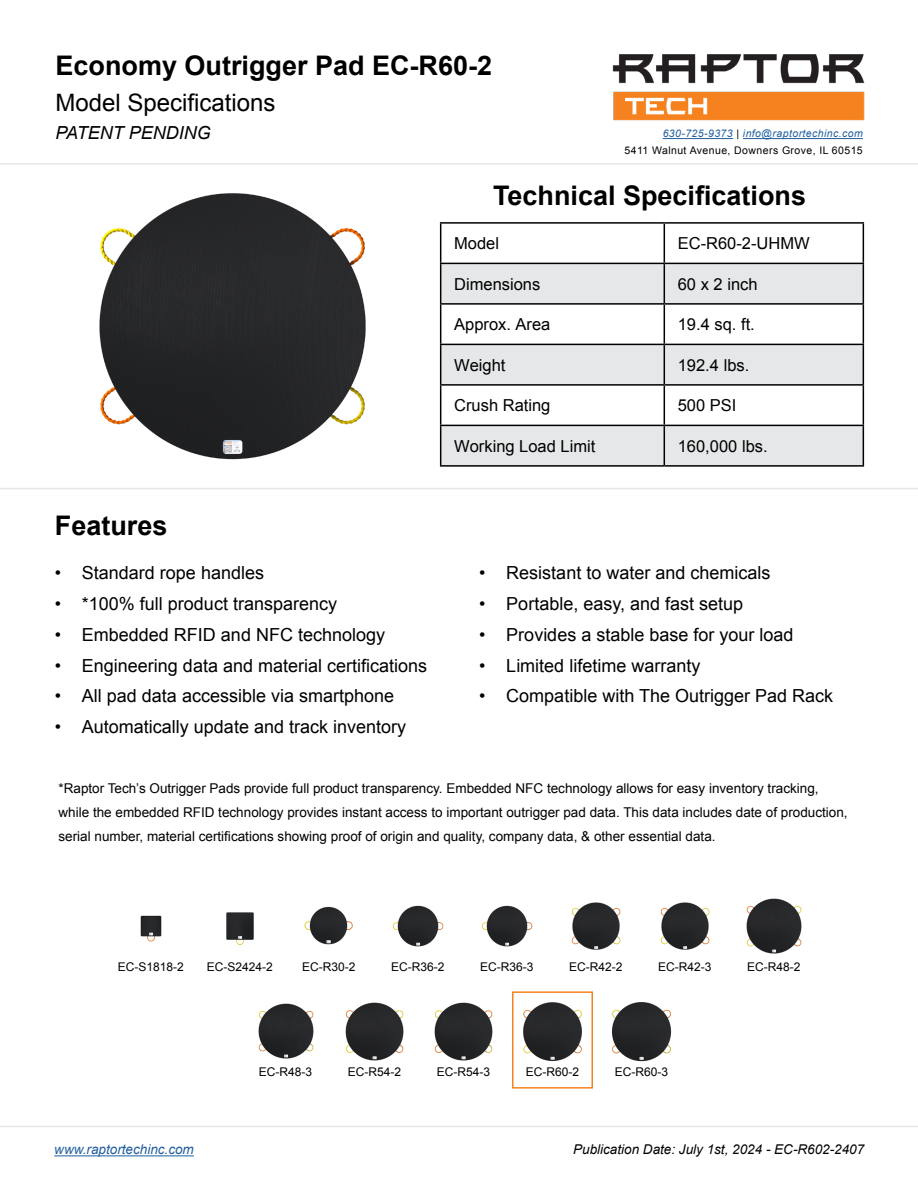
<style>
.page{position:relative;width:918px;height:1188px;background:#fff}
.page>*{position:absolute;margin:0;border:0;box-sizing:border-box;transform-origin:0 0}
.t1{font:700 27px "Arial";color:#000}
.t2{font:24px "Arial";color:#000}
.t3{font:18px "Arial";color:#000}
.t4{font:italic 18px "Arial";color:#000}
.t5{font:16.5px "Arial";color:#000}
.t6{font:13.5px/24px "Arial";color:#000}
.t7{font:italic 13.5px "Arial";color:#000}
.t8{font:italic 13.5px "Arial";color:#215e9e}
.t9{font:12px "Arial";color:#000}
.t10{font:10.5px/16.5px "Arial";letter-spacing:.04em;color:#000;text-align:right}
.s1{font-style:italic;color:#215e9e}
.s2{font-style:italic}
</style>
<div class="page">
<img style="left:612px;top:55px;width:252px;height:66px">
<svg style="left:441px;top:224px;width:422px;height:39px"></svg>
<svg style="left:441px;top:264px;width:422px;height:201px;fill:#e6e7e8"></svg>
<hr style="left:440px;top:222px;width:224px;height:2px;background:#000">
<hr style="left:440px;top:224px;width:1px;height:39px;background:#000">
<hr style="left:664px;top:222px;width:200px;height:2px;background:#000">
<hr style="left:664px;top:224px;width:1px;height:39px;background:#000">
<hr style="left:863px;top:224px;width:1px;height:39px;background:#000">
<hr style="left:440px;top:263px;width:224px;height:1px;background:#000">
<hr style="left:440px;top:264px;width:1px;height:39px;background:#000">
<hr style="left:664px;top:263px;width:200px;height:1px;background:#000">
<hr style="left:664px;top:264px;width:1px;height:39px;background:#000">
<hr style="left:863px;top:264px;width:1px;height:39px;background:#000">
<hr style="left:440px;top:303px;width:224px;height:2px;background:#000">
<hr style="left:440px;top:305px;width:1px;height:39px;background:#000">
<hr style="left:664px;top:303px;width:200px;height:2px;background:#000">
<hr style="left:664px;top:305px;width:1px;height:39px;background:#000">
<hr style="left:863px;top:305px;width:1px;height:39px;background:#000">
<hr style="left:440px;top:344px;width:224px;height:1px;background:#000">
<hr style="left:440px;top:345px;width:1px;height:39px;background:#000">
<hr style="left:664px;top:344px;width:200px;height:1px;background:#000">
<hr style="left:664px;top:345px;width:1px;height:39px;background:#000">
<hr style="left:863px;top:345px;width:1px;height:39px;background:#000">
<hr style="left:440px;top:384px;width:224px;height:2px;background:#000">
<hr style="left:440px;top:386px;width:1px;height:39px;background:#000">
<hr style="left:664px;top:384px;width:200px;height:2px;background:#000">
<hr style="left:664px;top:386px;width:1px;height:39px;background:#000">
<hr style="left:863px;top:386px;width:1px;height:39px;background:#000">
<hr style="left:440px;top:425px;width:224px;height:1px;background:#000">
<hr style="left:440px;top:426px;width:1px;height:39px;background:#000">
<hr style="left:664px;top:425px;width:200px;height:1px;background:#000">
<hr style="left:664px;top:426px;width:1px;height:39px;background:#000">
<hr style="left:863px;top:426px;width:1px;height:39px;background:#000">
<hr style="left:440px;top:465px;width:224px;height:2px;background:#000">
<hr style="left:664px;top:465px;width:200px;height:2px;background:#000">
<hr style="left:0;top:163px;width:918px;height:2px;background:#e6e7e8">
<hr style="left:0;top:488px;width:918px;height:1px;background:#e6e7e8">
<img style="left:99px;top:193px;width:267px;height:267px">
<img style="left:140px;top:915px;width:22px;height:27px">
<img style="left:226px;top:912px;width:28px;height:34px">
<img style="left:304px;top:906px;width:49px;height:39px">
<img style="left:392px;top:905px;width:52px;height:42px">
<img style="left:481px;top:905px;width:52px;height:42px">
<img style="left:571px;top:902px;width:50px;height:48px">
<img style="left:660px;top:902px;width:50px;height:48px">
<img style="left:746px;top:898px;width:56px;height:56px">
<img style="left:258px;top:1003px;width:56px;height:56px">
<hr style="left:0;top:1126px;width:918px;height:1px;background:#e6e7e8">
<img style="left:345px;top:1002px;width:59px;height:59px">
<img style="left:434px;top:1002px;width:59px;height:59px">
<img style="left:523px;top:1002px;width:59px;height:59px">
<img style="left:612px;top:1002px;width:60px;height:60px">
<div style="left:512px;top:991px;width:81px;height:98px;border:2px solid #f58220"></div>
<hr style="left:663px;top:138px;width:70px;height:1px;background:#215e9e">
<hr style="left:743px;top:138px;width:120px;height:1px;background:#215e9e">
<hr style="left:54px;top:1155px;width:140px;height:1px;background:#215e9e">
<h1 class="t1" style="left:56px;top:48px;width:438px">Economy Outrigger Pad EC-R60-2</h1>
<h2 class="t2" style="left:56px;top:87px;width:222px">Model Specifications</h2>
<p class="t4" style="left:56px;top:121px;width:157px">PATENT PENDING</p>
<p class="t10" style="left:625px;top:126px;width:240px"><span class="s1">630-725-9373</span> <span class="s2">|</span> <span class="s1">info@raptortechinc.com<br></span>5411 Walnut Avenue, Downers Grove, IL 60515</p>
<h1 class="t1" style="left:493px;top:178px;width:315px">Technical Specifications</h1>
<h1 class="t1" style="left:55px;top:508px;width:114px">Features</h1>
<p class="t3" style="left:55px;top:561px;width:211px">• Standard rope handles</p>
<p class="t3" style="left:55px;top:592px;width:284px">• *100% full product transparency</p>
<p class="t3" style="left:55px;top:623px;width:332px">• Embedded RFID and NFC technology</p>
<p class="t3" style="left:55px;top:654px;width:374px">• Engineering data and material certifications</p>
<p class="t3" style="left:55px;top:684px;width:341px">• All pad data accessible via smartphone</p>
<p class="t3" style="left:55px;top:715px;width:353px">• Automatically update and track inventory</p>
<p class="t5" style="left:454px;top:233px;width:46px">Model</p>
<p class="t5" style="left:678px;top:233px;width:133px">EC-R60-2-UHMW</p>
<p class="t5" style="left:454px;top:273px;width:88px">Dimensions</p>
<p class="t5" style="left:678px;top:273px;width:81px">60 x 2 inch</p>
<p class="t5" style="left:454px;top:314px;width:98px">Approx. Area</p>
<p class="t5" style="left:678px;top:314px;width:79px">19.4 sq. ft.</p>
<p class="t5" style="left:454px;top:354px;width:53px">Weight</p>
<p class="t5" style="left:678px;top:354px;width:73px">192.4 lbs.</p>
<p class="t5" style="left:454px;top:395px;width:98px">Crush Rating</p>
<p class="t5" style="left:678px;top:395px;width:60px">500 PSI</p>
<p class="t5" style="left:454px;top:435px;width:143px">Working Load Limit</p>
<p class="t5" style="left:678px;top:435px;width:91px">160,000 lbs.</p>
<p class="t3" style="left:479px;top:561px;width:293px">• Resistant to water and chemicals</p>
<p class="t3" style="left:479px;top:592px;width:265px">• Portable, easy, and fast setup</p>
<p class="t3" style="left:479px;top:623px;width:316px">• Provides a stable base for your load</p>
<p class="t3" style="left:479px;top:653px;width:223px">• Limited lifetime warranty</p>
<p class="t3" style="left:479px;top:684px;width:355px">• Compatible with The Outrigger Pad Rack</p>
<p class="t6" style="left:59px;top:776px;width:791px">*Raptor Tech’s Outrigger Pads provide full product transparency. Embedded NFC technology allows for easy inventory tracking, while the embedded RFID technology provides instant access to important outrigger pad data. This data includes date of production, serial number, material certifications showing proof of origin and quality, company data, &amp; other essential data.</p>
<p class="t9" style="left:118px;top:959px;width:68px">EC-S1818-2</p>
<p class="t9" style="left:207px;top:959px;width:68px">EC-S2424-2</p>
<p class="t9" style="left:302px;top:959px;width:55px">EC-R30-2</p>
<p class="t9" style="left:391px;top:959px;width:55px">EC-R36-2</p>
<p class="t9" style="left:480px;top:959px;width:55px">EC-R36-3</p>
<p class="t9" style="left:569px;top:959px;width:55px">EC-R42-2</p>
<p class="t9" style="left:658px;top:959px;width:55px">EC-R42-3</p>
<p class="t9" style="left:747px;top:959px;width:55px">EC-R48-2</p>
<p class="t8" style="left:54px;top:1141px;width:141px">www.raptortechinc.com</p>
<p class="t9" style="left:259px;top:1064px;width:55px">EC-R48-3</p>
<p class="t9" style="left:348px;top:1064px;width:55px">EC-R54-2</p>
<p class="t9" style="left:437px;top:1064px;width:55px">EC-R54-3</p>
<p class="t9" style="left:526px;top:1064px;width:55px">EC-R60-2</p>
<p class="t9" style="left:615px;top:1064px;width:55px">EC-R60-3</p>
<p class="t7" style="left:573px;top:1141px;width:293px">Publication Date: July 1st, 2024 - EC-R602-2407</p>
</div>
